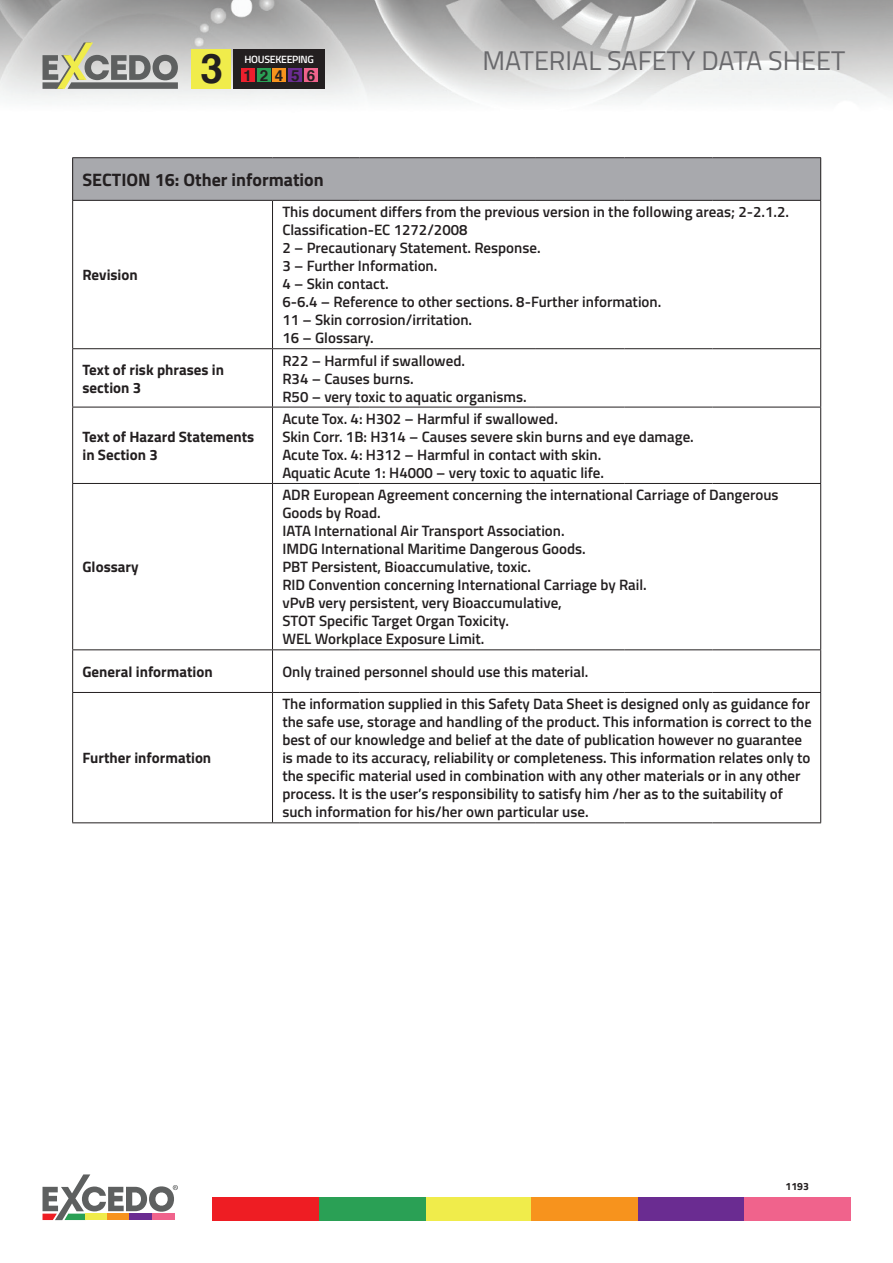
<style>
.page{position:relative;width:893px;height:1263px;background:#fff}
.page>*{position:absolute;margin:0;border:0;box-sizing:border-box;transform-origin:0 0}
.t1{font:700 40.65px "Helvetica";color:#231f20}
.t2{font:27px "Titillium";color:#69696c}
.Section_headers{font:700 18px "Titillium";color:#231f20}
.t3{font:700 15.3px "Helvetica";letter-spacing:.485em;color:#231f20}
.Medium{font:600 15px/18px "Titillium";color:#231f20}
.Bold{font:700 15px/18px "Titillium";color:#231f20}
.t4{font:600 10.5px "Titillium";letter-spacing:-.03em;color:#fff}
.t5{font:700 10.5px "Titillium";color:#231f20}
</style>
<div class="page">
<img style="left:0;top:0;width:893px;height:104px">
<div style="left:213px;top:1197px;width:106px;height:24px;background:#ee1d23"></div>
<div style="left:425px;top:1197px;width:106px;height:24px;background:#f0ec4b"></div>
<div style="left:638px;top:1197px;width:106px;height:24px;background:#6a2c91"></div>
<div style="left:319px;top:1197px;width:106px;height:24px;background:#2aa055"></div>
<div style="left:531px;top:1197px;width:107px;height:24px;background:#f7931d"></div>
<div style="left:744px;top:1197px;width:106px;height:24px;background:#f0638c"></div>
<svg style="left:43px;top:1174px;width:135px;height:46px"></svg>
<svg style="left:43px;top:43px;width:135px;height:46px;background:#a2a296"></svg>
<div style="left:233px;top:50px;width:92px;height:39px;background:#231f20"></div>
<div style="left:191px;top:50px;width:40px;height:39px;background:#f0ec4b"></div>
<div style="left:257px;top:69px;width:14px;height:13px;background:#2aa055"></div>
<div style="left:241px;top:69px;width:14px;height:13px;background:#ee1f2d"></div>
<div style="left:288px;top:69px;width:14px;height:13px;background:#6a2c91"></div>
<div style="left:272px;top:69px;width:14px;height:13px;background:#f7931d"></div>
<div style="left:304px;top:69px;width:14px;height:13px;background:#f0638c"></div>
<div style="left:73px;top:158px;width:748px;height:42px;background:#a8a9ad"></div>
<svg style="left:73px;top:201px;width:747px;height:621px"></svg>
<hr style="left:820px;top:158px;width:1px;height:42px;background:#231f20">
<hr style="left:72px;top:157px;width:201px;height:1px;background:#231f20">
<hr style="left:273px;top:157px;width:87px;height:1px;background:#231f20">
<hr style="left:360px;top:157px;width:87px;height:1px;background:#231f20">
<hr style="left:447px;top:157px;width:88px;height:1px;background:#231f20">
<hr style="left:535px;top:157px;width:89px;height:1px;background:#231f20">
<hr style="left:624px;top:157px;width:88px;height:1px;background:#231f20">
<hr style="left:712px;top:157px;width:109px;height:1px;background:#231f20">
<hr style="left:72px;top:200px;width:201px;height:1px;background:#231f20">
<hr style="left:273px;top:200px;width:87px;height:1px;background:#231f20">
<hr style="left:360px;top:200px;width:87px;height:1px;background:#231f20">
<hr style="left:447px;top:200px;width:88px;height:1px;background:#231f20">
<hr style="left:535px;top:200px;width:89px;height:1px;background:#231f20">
<hr style="left:624px;top:200px;width:88px;height:1px;background:#231f20">
<hr style="left:712px;top:200px;width:109px;height:1px;background:#231f20">
<hr style="left:72px;top:348px;width:201px;height:1px;background:#231f20">
<hr style="left:273px;top:348px;width:87px;height:1px;background:#231f20">
<hr style="left:360px;top:348px;width:87px;height:1px;background:#231f20">
<hr style="left:447px;top:348px;width:88px;height:1px;background:#231f20">
<hr style="left:535px;top:348px;width:89px;height:1px;background:#231f20">
<hr style="left:624px;top:348px;width:88px;height:1px;background:#231f20">
<hr style="left:712px;top:348px;width:109px;height:1px;background:#231f20">
<hr style="left:72px;top:407px;width:201px;height:1px;background:#231f20">
<hr style="left:273px;top:407px;width:87px;height:1px;background:#231f20">
<hr style="left:360px;top:407px;width:87px;height:1px;background:#231f20">
<hr style="left:447px;top:407px;width:88px;height:1px;background:#231f20">
<hr style="left:535px;top:407px;width:89px;height:1px;background:#231f20">
<hr style="left:624px;top:407px;width:88px;height:1px;background:#231f20">
<hr style="left:712px;top:407px;width:109px;height:1px;background:#231f20">
<hr style="left:72px;top:483px;width:201px;height:1px;background:#231f20">
<hr style="left:273px;top:483px;width:87px;height:1px;background:#231f20">
<hr style="left:360px;top:483px;width:87px;height:1px;background:#231f20">
<hr style="left:447px;top:483px;width:88px;height:1px;background:#231f20">
<hr style="left:535px;top:483px;width:89px;height:1px;background:#231f20">
<hr style="left:624px;top:483px;width:88px;height:1px;background:#231f20">
<hr style="left:712px;top:483px;width:109px;height:1px;background:#231f20">
<hr style="left:72px;top:649px;width:201px;height:1px;background:#231f20">
<hr style="left:273px;top:649px;width:87px;height:1px;background:#231f20">
<hr style="left:360px;top:649px;width:87px;height:1px;background:#231f20">
<hr style="left:447px;top:649px;width:88px;height:1px;background:#231f20">
<hr style="left:535px;top:649px;width:89px;height:1px;background:#231f20">
<hr style="left:624px;top:649px;width:88px;height:1px;background:#231f20">
<hr style="left:712px;top:649px;width:109px;height:1px;background:#231f20">
<hr style="left:72px;top:692px;width:201px;height:1px;background:#231f20">
<hr style="left:273px;top:692px;width:87px;height:1px;background:#231f20">
<hr style="left:360px;top:692px;width:87px;height:1px;background:#231f20">
<hr style="left:447px;top:692px;width:88px;height:1px;background:#231f20">
<hr style="left:535px;top:692px;width:89px;height:1px;background:#231f20">
<hr style="left:624px;top:692px;width:88px;height:1px;background:#231f20">
<hr style="left:712px;top:692px;width:109px;height:1px;background:#231f20">
<hr style="left:72px;top:822px;width:201px;height:1px;background:#231f20">
<hr style="left:273px;top:822px;width:87px;height:1px;background:#231f20">
<hr style="left:360px;top:822px;width:87px;height:1px;background:#231f20">
<hr style="left:447px;top:822px;width:88px;height:1px;background:#231f20">
<hr style="left:535px;top:822px;width:89px;height:1px;background:#231f20">
<hr style="left:624px;top:822px;width:88px;height:1px;background:#231f20">
<hr style="left:712px;top:822px;width:109px;height:1px;background:#231f20">
<hr style="left:72px;top:158px;width:1px;height:42px;background:#231f20">
<hr style="left:72px;top:201px;width:1px;height:147px;background:#231f20">
<hr style="left:272px;top:201px;width:1px;height:147px;background:#231f20">
<hr style="left:820px;top:201px;width:1px;height:147px;background:#231f20">
<hr style="left:72px;top:349px;width:1px;height:58px;background:#231f20">
<hr style="left:272px;top:349px;width:1px;height:58px;background:#231f20">
<hr style="left:820px;top:349px;width:1px;height:58px;background:#231f20">
<hr style="left:72px;top:407px;width:1px;height:76px;background:#231f20">
<hr style="left:272px;top:407px;width:1px;height:76px;background:#231f20">
<hr style="left:820px;top:407px;width:1px;height:76px;background:#231f20">
<hr style="left:72px;top:484px;width:1px;height:165px;background:#231f20">
<hr style="left:272px;top:484px;width:1px;height:165px;background:#231f20">
<hr style="left:820px;top:484px;width:1px;height:165px;background:#231f20">
<hr style="left:72px;top:650px;width:1px;height:42px;background:#231f20">
<hr style="left:272px;top:650px;width:1px;height:42px;background:#231f20">
<hr style="left:820px;top:650px;width:1px;height:42px;background:#231f20">
<hr style="left:72px;top:693px;width:1px;height:129px;background:#231f20">
<hr style="left:272px;top:693px;width:1px;height:129px;background:#231f20">
<hr style="left:820px;top:693px;width:1px;height:129px;background:#231f20">
<h1 class="t1" style="left:201px;top:36px;width:24px">3</h1>
<p class="t4" style="left:244px;top:51px;width:71px">HOUSEKEEPING</p>
<p class="t3" style="left:244px;top:63px;width:73px">12456</p>
<p class="Section_headers" style="left:82px;top:166px;width:243px">SECTION 16: Other information</p>
<h2 class="t2" style="left:482px;top:41px;width:364px">MATERIAL SAFETY DATA SHEET</h2>
<p class="Bold" style="left:82px;top:265px;width:57px">Revision</p>
<p class="Bold" style="left:82px;top:359px;width:143px">Text of risk phrases in section 3</p>
<p class="Bold" style="left:82px;top:427px;width:173px">Text of Hazard Statements in Section 3</p>
<p class="Bold" style="left:82px;top:557px;width:58px">Glossary</p>
<p class="Medium" style="left:282px;top:202px;width:508px">This document differs from the previous version in the following areas; 2-2.1.2.<br>Classification-EC 1272/2008</p>
<p class="Medium" style="left:282px;top:238px;width:260px">2 – Precautionary Statement. Response.</p>
<p class="Medium" style="left:282px;top:256px;width:157px">3 – Further Information.</p>
<p class="Medium" style="left:282px;top:274px;width:108px">4 – Skin contact.</p>
<p class="Medium" style="left:282px;top:292px;width:380px">6-6.4 – Reference to other sections. 8-Further information.</p>
<p class="Medium" style="left:282px;top:310px;width:191px">11 – Skin corrosion/irritation.</p>
<p class="Medium" style="left:282px;top:328px;width:93px">16 – Glossary.</p>
<p class="Medium" style="left:282px;top:350px;width:184px">R22 – Harmful if swallowed.</p>
<p class="Medium" style="left:282px;top:368px;width:133px">R34 – Causes burns.</p>
<p class="Medium" style="left:282px;top:386px;width:246px">R50 – very toxic to aquatic organisms.</p>
<p class="Medium" style="left:282px;top:409px;width:277px">Acute Tox. 4: H302 – Harmful if swallowed.</p>
<p class="Medium" style="left:282px;top:427px;width:413px">Skin Corr. 1B: H314 – Causes severe skin burns and eye damage.</p>
<p class="Medium" style="left:282px;top:445px;width:321px">Acute Tox. 4: H312 – Harmful in contact with skin.</p>
<p class="Medium" style="left:282px;top:463px;width:323px">Aquatic Acute 1: H4000 – very toxic to aquatic life.</p>
<p class="Medium" style="left:282px;top:485px;width:498px">ADR European Agreement concerning the international Carriage of Dangerous<br>Goods by Road.</p>
<p class="Medium" style="left:282px;top:521px;width:284px">IATA International Air Transport Association.</p>
<p class="Medium" style="left:282px;top:539px;width:305px">IMDG International Maritime Dangerous Goods.</p>
<p class="Medium" style="left:282px;top:557px;width:250px">PBT Persistent, Bioaccumulative, toxic.</p>
<p class="Medium" style="left:282px;top:575px;width:366px">RID Convention concerning International Carriage by Rail.</p>
<p class="Medium" style="left:282px;top:593px;width:281px">vPvB very persistent, very Bioaccumulative,</p>
<p class="Medium" style="left:282px;top:611px;width:228px">STOT Specific Target Organ Toxicity.</p>
<p class="Medium" style="left:282px;top:629px;width:204px">WEL Workplace Exposure Limit.</p>
<p class="Bold" style="left:82px;top:662px;width:132px">General information</p>
<p class="Medium" style="left:282px;top:662px;width:308px">Only trained personnel should use this material.</p>
<p class="Bold" style="left:82px;top:748px;width:130px">Further information</p>
<p class="Medium" style="left:282px;top:694px;width:531px">The information supplied in this Safety Data Sheet is designed only as guidance for the safe use, storage and handling of the product. This information is correct to the best of our knowledge and belief at the date of publication however no guarantee is made to its accuracy, reliability or completeness. This information relates only to the specific material used in combination with any other materials or in any other process. It is the user’s responsibility to satisfy him /her as to the suitability of such information for his/her own particular use.</p>
<p class="t5" style="left:785px;top:1178px;width:25px">1193</p>
</div>
